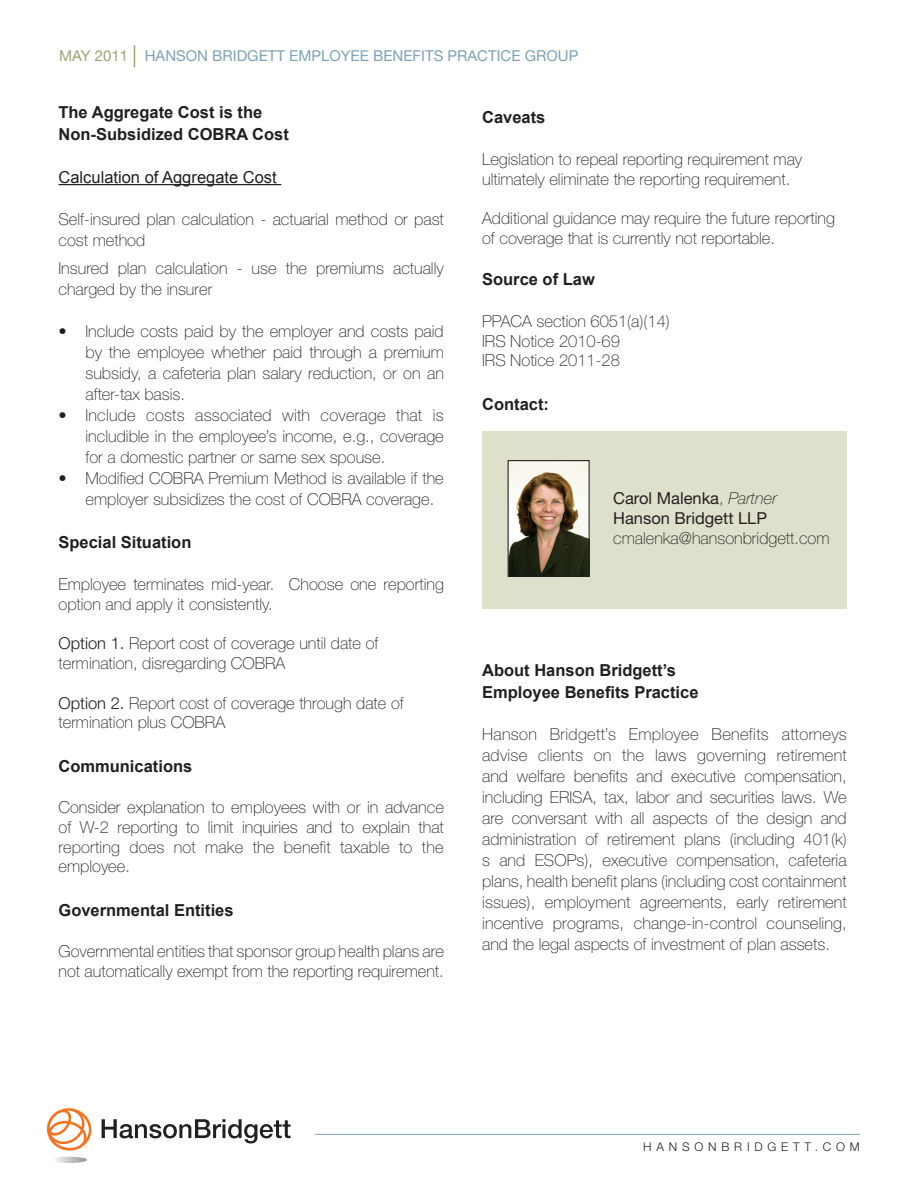
<style>
.page{position:relative;width:918px;height:1188px;background:#fff}
.page>*{position:absolute;margin:0;border:0;box-sizing:border-box;transform-origin:0 0}
.t1{font:100 16.5px/21px "Helvetica Neue";color:#231f20}
.t2{font:700 16.5px/21.6px "Arial";color:#231f20}
.t3{font:16.5px/19.8px "Helvetica Neue";color:#231f20}
.t4{font:16.5px "Arial";color:#231f20}
.t5{font:15px "Helvetica Neue";color:#7ea1b7}
.t6{font:300 12px "Helvetica Neue";letter-spacing:.4em;color:#231f20}
.s1{color:#9ea374}
.s2{font-weight:300}
.s3{font-weight:100}
.s4{font-weight:100;font-style:italic}
</style>
<div class="page">
<hr style="left:315px;top:1134px;width:545px;height:1px;background:#7ea1b7">
<hr style="left:58px;top:184px;width:223px;height:1px;background:#231f20">
<svg style="left:134px;top:45px;width:1px;height:22px"></svg>
<svg style="left:47px;top:1108px;width:45px;height:55px"></svg>
<svg style="left:102px;top:1119px;width:189px;height:25px"></svg>
<div style="left:154px;top:1143px;width:76px;height:22px;background:#fff"></div>
<div style="left:482px;top:431px;width:365px;height:178px;background:#dee0cc"></div>
<img style="left:510px;top:462px;width:78px;height:113px">
<div style="left:508px;top:460px;width:82px;height:117px;border:1px solid #231f20"></div>
<p class="t5" style="left:59px;top:47px;width:521px"><span class="s1">MAY 2011</span> HANSON BRIDGETT EMPLOYEE BENEFITS PRACTICE GROUP</p>
<p class="t2" style="left:58px;top:102px;width:232px">The Aggregate Cost is the<br>Non-Subsidized COBRA Cost</p>
<p class="t4" style="left:58px;top:166px;width:220px">Calculation of Aggregate Cost</p>
<p class="t1" style="left:58px;top:209px;width:387px">Self-insured plan calculation - actuarial method or past cost method</p>
<p class="t1" style="left:58px;top:258px;width:387px">Insured plan calculation - use the premiums actually charged by the insurer</p>
<p class="t1" style="left:85px;top:321px;width:360px;text-align:justify;text-indent:-27px">• Include costs paid by the employer and costs paid by the employee whether paid through a premium subsidy, a cafeteria plan salary reduction, or on an after-tax basis.</p>
<p class="t1" style="left:85px;top:405px;width:360px;text-align:justify;text-indent:-27px">• Include costs associated with coverage that is includible in the employee’s income, e.g., coverage for a domestic partner or same sex spouse.</p>
<p class="t1" style="left:85px;top:468px;width:360px;text-indent:-27px">• Modified COBRA Premium Method is available if the employer subsidizes the cost of COBRA coverage.</p>
<p class="t2" style="left:58px;top:532px;width:134px">Special Situation</p>
<p class="t1" style="left:58px;top:574px;width:387px;line-height:19.8px">Employee terminates mid-year. Choose one reporting option and apply it consistently.</p>
<p class="t1" style="left:58px;top:633px;width:322px;line-height:19.8px"><span class="s2">Option 1.</span> Report cost of coverage until date of termination, disregarding COBRA</p>
<p class="t1" style="left:58px;top:693px;width:347px;line-height:19.8px"><span class="s2">Option 2.</span> Report cost of coverage through date of termination plus COBRA</p>
<p class="t2" style="left:58px;top:756px;width:135px">Communications</p>
<p class="t1" style="left:58px;top:797px;width:387px;line-height:19.8px;text-align:justify">Consider explanation to employees with or in advance of W-2 reporting to limit inquiries and to explain that reporting does not make the benefit taxable to the employee.</p>
<p class="t2" style="left:58px;top:900px;width:177px">Governmental Entities</p>
<p class="t1" style="left:58px;top:941px;width:387px;line-height:19.8px">Governmental entities that sponsor group health plans are not automatically exempt from the reporting requirement.</p>
<p class="t2" style="left:482px;top:107px;width:65px">Caveats</p>
<p class="t1" style="left:482px;top:149px;width:322px;line-height:19.8px">Legislation to repeal reporting requirement may ultimately eliminate the reporting requirement.</p>
<p class="t1" style="left:482px;top:208px;width:354px;line-height:19.8px">Additional guidance may require the future reporting of coverage that is currently not reportable.</p>
<p class="t2" style="left:482px;top:269px;width:114px">Source of Law</p>
<p class="t1" style="left:482px;top:311px;width:189px;line-height:19.8px">PPACA section 6051(a)(14)<br>IRS Notice 2010-69<br>IRS Notice 2011-28</p>
<p class="t2" style="left:482px;top:394px;width:68px">Contact:</p>
<p class="t3" style="left:613px;top:488px;width:165px">Carol Malenka<span class="s3">,</span> <span class="s4">Partner<br></span>Hanson Bridgett LLP</p>
<p class="t1" style="left:613px;top:528px;width:218px">cmalenka@hansonbridgett.com</p>
<p class="t2" style="left:482px;top:660px;width:218px">About Hanson Bridgett’s<br>Employee Benefits Practice</p>
<p class="t1" style="left:482px;top:724px;width:366px;text-align:justify">Hanson Bridgett’s Employee Benefits attorneys advise clients on the laws governing retirement and welfare benefits and executive compensation, including ERISA, tax, labor and securities laws. We are conversant with all aspects of the design and administration of retirement plans (including 401(k) s and ESOPs), executive compensation, cafeteria plans, health benefit plans (including cost containment issues), employment agreements, early retirement incentive programs, change-in-control counseling, and the legal aspects of investment of plan assets.</p>
<p class="t6" style="left:643px;top:1139px;width:218px">HANSONBRIDGETT.COM</p>
</div>
